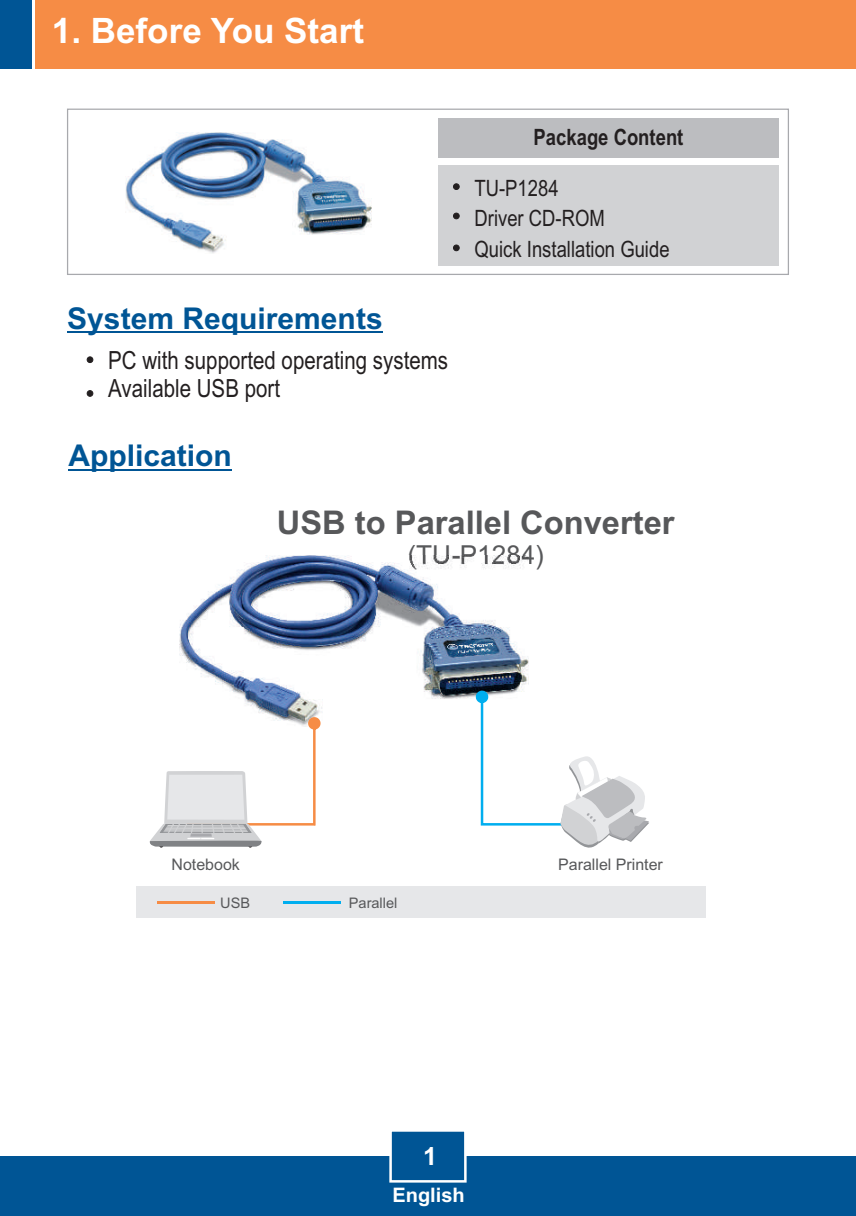
<style>
.page{position:relative;width:856px;height:1216px;background:#fff}
.page>*{position:absolute;margin:0;border:0;box-sizing:border-box;transform-origin:0 0}
.t1{font:700 35px "Arial";color:#fff}
.t2{font:700 32.75px "Arial";color:#57585a}
.t3{font:700 30px "Arial";color:#005595}
.t4{font:26px "Arial";color:#57585a}
.t5{font:25px/28.2px "Arial Narrow";color:#231f20}
.t6{font:700 25px "Arial";color:#fff}
.t7{font:22.5px/30.5px "Arial Narrow";color:#231f20}
.t8{font:700 22.5px "Arial Narrow";color:#231f20}
.t9{font:700 20px "Arial";color:#fff}
.t10{font:16px "Arial";color:#57585a}
.t11{font:14.5px "Arial";color:#57585a}
</style>
<div class="page">
<hr style="left:67px;top:331px;width:315px;height:2px;background:#005595">
<hr style="left:68px;top:469px;width:164px;height:1px;background:#005595">
<svg style="left:67px;top:108px;width:722px;height:167px"></svg>
<div style="left:438px;top:165px;width:339px;height:101px;background:#d1d2d4"></div>
<div style="left:438px;top:118px;width:339px;height:40px;background:#bcbdc0"></div>
<svg style="left:453px;top:183px;width:6px;height:7px"></svg>
<svg style="left:87px;top:356px;width:6px;height:7px"></svg>
<svg style="left:453px;top:213px;width:6px;height:6px"></svg>
<svg style="left:453px;top:245px;width:6px;height:6px"></svg>
<svg style="left:87px;top:390px;width:6px;height:6px"></svg>
<div style="left:0;top:1155px;width:855px;height:60px;background:#005595"></div>
<div style="left:35px;top:0;width:820px;height:68px;background:#f68c45"></div>
<div style="left:0;top:0;width:32px;height:68px;background:#005595"></div>
<svg style="left:388px;top:1131px;width:79px;height:52px"></svg>
<img style="left:126px;top:133px;width:245px;height:120px">
<div style="left:136px;top:885px;width:569px;height:32px;background:#e6e7e9"></div>
<img style="left:179px;top:555px;width:349px;height:170px">
<hr style="left:157px;top:901px;width:58px;height:2px;background:#f68c45">
<hr style="left:283px;top:901px;width:58px;height:2px;background:#00aeef">
<svg style="left:149px;top:717px;width:171px;height:130px"></svg>
<svg style="left:475px;top:690px;width:174px;height:158px"></svg>
<h1 class="t1" style="left:52px;top:18px;width:313px">1. Before You Start</h1>
<p class="t3" style="left:67px;top:307px;width:317px">System Requirements</p>
<p class="t5" style="left:108px;top:348px;width:341px">PC with supported operating systems<br>Available USB port</p>
<p class="t3" style="left:68px;top:444px;width:165px">Application</p>
<p class="t8" style="left:533px;top:129px;width:151px">Package Content</p>
<p class="t7" style="left:474px;top:175px;width:196px">TU-P1284<br>Driver CD-ROM<br>Quick Installation Guide</p>
<h2 class="t2" style="left:277px;top:509px;width:399px">USB to Parallel Converter</h2>
<p class="t4" style="left:407px;top:545px;width:138px">(TU-P1284)</p>
<p class="t10" style="left:171px;top:858px;width:70px">Notebook</p>
<p class="t10" style="left:558px;top:858px;width:106px">Parallel Printer</p>
<p class="t11" style="left:220px;top:897px;width:31px">USB</p>
<p class="t11" style="left:348px;top:896px;width:50px">Parallel</p>
<p class="t6" style="left:423px;top:1146px;width:15px">1</p>
<p class="t9" style="left:392px;top:1187px;width:74px">English</p>
</div>
